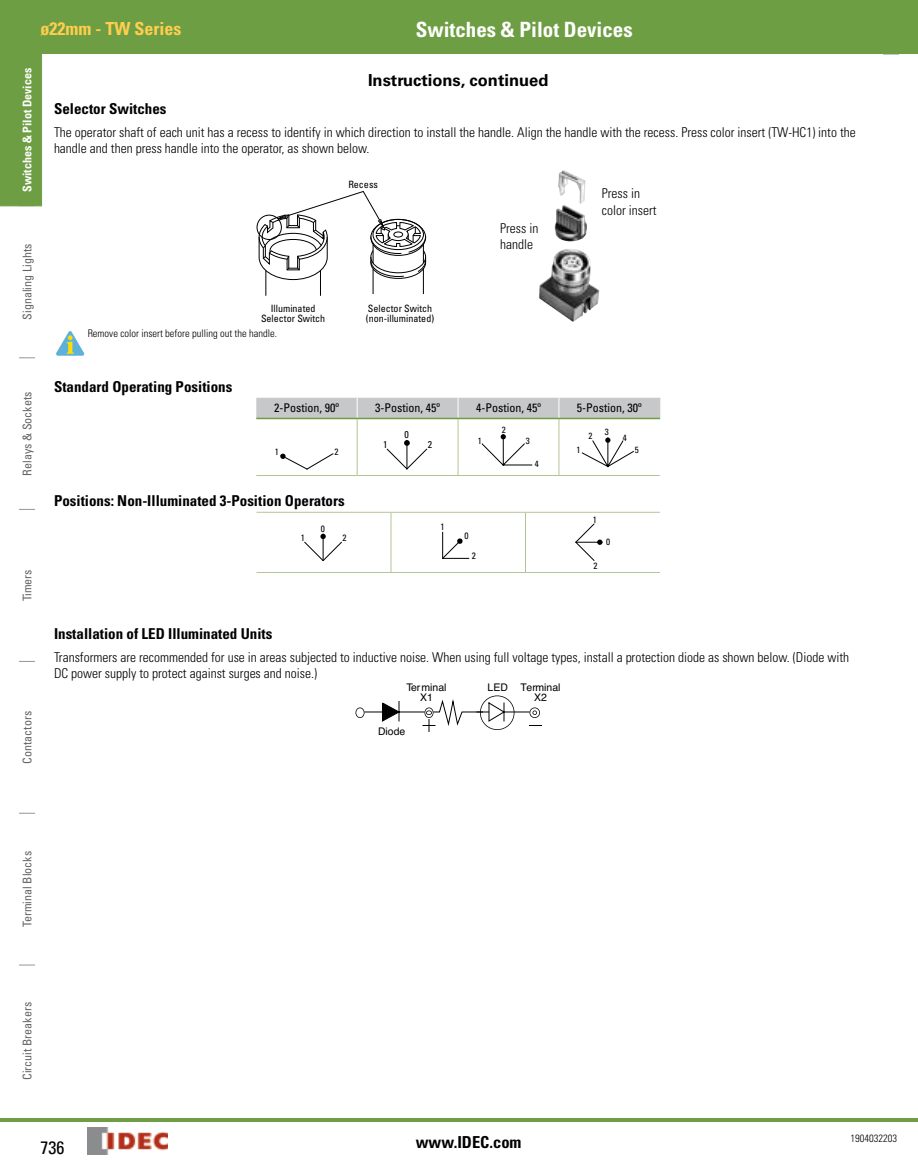
<style>
.page{position:relative;width:918px;height:1175px;background:#fff}
.page>*{position:absolute;margin:0;border:0;box-sizing:border-box;transform-origin:0 0}
.t1{font:700 condensed 21px "Univers LT Std";color:#fff}
.t2{font:700 condensed 18px "Univers LT Std";color:#ffce4e}
.t3{font:condensed 18px "Univers LT Std";color:#000}
.t4{font:700 16.5px "Univers LT Std";color:#000}
.t5{font:700 condensed 16.5px "Univers LT Std";color:#000}
.t6{font:700 condensed 15px "Univers LT Std";color:#000}
.t7{font:300 condensed 13.5px/16.2px "Univers LT Std";color:#000}
.t8{font:condensed 12px "Univers LT Std";color:#636466}
.t9{font:condensed 12px "Univers LT Std";color:#000}
.t10{font:700 condensed 12px "Univers LT Std";color:#fff}
.t11{font:300 condensed 10.5px "Univers LT Std";color:#000}
.t12{font:10.5px/10.5px "Helvetica";color:#010101;text-align:center}
.t13{font:condensed 10.05px/10.1px "Univers LT Std";color:#000}
.t14{font:condensed 9.9px "Univers LT Std";color:#010101}
.t15{font:condensed 9.3px "Univers LT Std";color:#010101}
.t16{font:condensed 9.15px "Univers LT Std";color:#010101}
.t17{font:condensed 9px "Univers LT Std";color:#010101}
</style>
<div class="page">
<svg style="left:19px;top:357px;width:16px;height:1px"></svg>
<svg style="left:19px;top:509px;width:16px;height:1px"></svg>
<svg style="left:19px;top:661px;width:16px;height:1px"></svg>
<svg style="left:19px;top:813px;width:16px;height:1px"></svg>
<svg style="left:19px;top:964px;width:16px;height:1px"></svg>
<img style="left:88px;top:1127px;width:80px;height:27px">
<div style="left:0;top:54px;width:42px;height:153px;background:#6d9e43"></div>
<hr style="left:13px;top:54px;width:1px;height:152px;background:#6d9e43">
<hr style="left:41px;top:54px;width:1px;height:152px;background:#6d9e43">
<svg style="left:883px;top:54px;width:16px;height:1px"></svg>
<div style="left:0;top:0;width:918px;height:54px;background:#6d9e43"></div>
<hr style="left:0;top:1118px;width:918px;height:3px;background:#6d9e43">
<div style="left:257px;top:215px;width:25px;height:25px;border:1px solid #000;border-radius:50%"></div>
<svg style="left:258px;top:191px;width:168px;height:105px"></svg>
<img style="left:539px;top:170px;width:60px;height:152px">
<svg style="left:56px;top:331px;width:28px;height:25px"></svg>
<hr style="left:256px;top:475px;width:101px;height:1px;background:#b2c594">
<hr style="left:357px;top:419px;width:1px;height:56px;background:#b2c594">
<hr style="left:458px;top:419px;width:1px;height:56px;background:#b2c594">
<hr style="left:357px;top:475px;width:101px;height:1px;background:#b2c594">
<hr style="left:458px;top:475px;width:101px;height:1px;background:#b2c594">
<hr style="left:559px;top:419px;width:1px;height:56px;background:#b2c594">
<hr style="left:559px;top:475px;width:101px;height:1px;background:#b2c594">
<hr style="left:559px;top:418px;width:101px;height:1px;background:#6d9e43">
<div style="left:256px;top:398px;width:404px;height:20px;background:#c7c8ca"></div>
<hr style="left:256px;top:418px;width:101px;height:1px;background:#6d9e43">
<hr style="left:357px;top:418px;width:101px;height:1px;background:#6d9e43">
<hr style="left:458px;top:418px;width:101px;height:1px;background:#6d9e43">
<svg style="left:280px;top:453px;width:54px;height:16px"></svg>
<svg style="left:386px;top:440px;width:42px;height:29px"></svg>
<svg style="left:481px;top:434px;width:52px;height:32px"></svg>
<svg style="left:581px;top:437px;width:53px;height:30px"></svg>
<hr style="left:256px;top:512px;width:135px;height:1px;background:#b2c594">
<hr style="left:256px;top:572px;width:135px;height:1px;background:#b2c594">
<hr style="left:391px;top:512px;width:1px;height:60px;background:#b2c594">
<hr style="left:391px;top:512px;width:135px;height:1px;background:#b2c594">
<hr style="left:391px;top:572px;width:135px;height:1px;background:#b2c594">
<hr style="left:525px;top:512px;width:1px;height:60px;background:#b2c594">
<hr style="left:526px;top:512px;width:134px;height:1px;background:#b2c594">
<hr style="left:526px;top:572px;width:134px;height:1px;background:#b2c594">
<svg style="left:304px;top:534px;width:38px;height:26px"></svg>
<svg style="left:442px;top:531px;width:28px;height:28px"></svg>
<svg style="left:575px;top:523px;width:27px;height:38px"></svg>
<svg style="left:381px;top:701px;width:20px;height:21px"></svg>
<hr style="left:358px;top:711px;width:71px;height:1px;background:#010101">
<svg style="left:356px;top:707px;width:8px;height:11px"></svg>
<hr style="left:477px;top:711px;width:55px;height:1px;background:#010101">
<svg style="left:530px;top:707px;width:10px;height:11px"></svg>
<svg style="left:530px;top:725px;width:12px;height:1px"></svg>
<svg style="left:423px;top:695px;width:91px;height:36px"></svg>
<h2 class="t2" style="left:40px;top:18px;width:142px">ø22mm - TW Series</h2>
<h1 class="t1" style="left:416px;top:17px;width:219px">Switches &amp; Pilot Devices</h1>
<p class="t10" style="left:20px;top:192px;width:126px;rotate:-90deg">Switches &amp; Pilot Devices</p>
<p class="t4" style="left:368px;top:70px;width:182px">Instructions, continued</p>
<p class="t6" style="left:54px;top:100px;width:114px">Selector Switches</p>
<p class="t7" style="left:54px;top:124px;width:803px">The operator shaft of each unit has a recess to identify in which direction to install the handle. Align the handle with the recess. Press color insert (TW-HC1) into the handle and then press handle into the operator, as shown below.</p>
<p class="t13" style="left:348px;top:179px;width:31px">Recess</p>
<p class="t7" style="left:602px;top:185px;width:56px">Press in color insert</p>
<p class="t8" style="left:20px;top:320px;width:77px;rotate:-90deg">Signaling Lights</p>
<p class="t8" style="left:20px;top:475px;width:85px;rotate:-90deg">Relays &amp; Sockets</p>
<p class="t8" style="left:20px;top:601px;width:33px;rotate:-90deg">Timers</p>
<p class="t8" style="left:20px;top:763px;width:54px;rotate:-90deg">Contactors</p>
<p class="t13" style="left:261px;top:303px;width:66px;text-align:center">Illuminated<br>Selector Switch</p>
<p class="t11" style="left:88px;top:327px;width:191px">Remove color insert before pulling out the handle.</p>
<p class="t6" style="left:54px;top:377px;width:180px">Standard Operating Positions</p>
<p class="t13" style="left:366px;top:303px;width:70px">Selector Switch (non-illuminated)</p>
<p class="t7" style="left:500px;top:220px;width:40px">Press in handle</p>
<p class="t9" style="left:274px;top:400px;width:66px">2-Postion, 90º</p>
<p class="t9" style="left:375px;top:400px;width:66px">3-Postion, 45º</p>
<p class="t9" style="left:476px;top:400px;width:66px">4-Postion, 45º</p>
<p class="t9" style="left:577px;top:400px;width:66px">5-Postion, 30º</p>
<p class="t16" style="left:275px;top:446px;width:6px">1</p>
<p class="t16" style="left:334px;top:446px;width:6px">2</p>
<p class="t17" style="left:502px;top:424px;width:5px">2</p>
<p class="t17" style="left:605px;top:426px;width:5px">3</p>
<p class="t14" style="left:405px;top:428px;width:6px">0</p>
<p class="t17" style="left:588px;top:430px;width:5px">2</p>
<p class="t17" style="left:623px;top:432px;width:5px">4</p>
<p class="t17" style="left:526px;top:435px;width:5px">3</p>
<p class="t17" style="left:478px;top:435px;width:5px">1</p>
<p class="t14" style="left:383px;top:438px;width:6px">1</p>
<p class="t14" style="left:428px;top:438px;width:6px">2</p>
<p class="t17" style="left:576px;top:444px;width:5px">1</p>
<p class="t17" style="left:635px;top:444px;width:5px">5</p>
<p class="t6" style="left:54px;top:491px;width:292px">Positions: Non-Illuminated 3-Position Operators</p>
<p class="t16" style="left:301px;top:532px;width:6px">1</p>
<p class="t16" style="left:342px;top:532px;width:6px">2</p>
<p class="t16" style="left:321px;top:522px;width:6px">0</p>
<p class="t15" style="left:440px;top:521px;width:6px">1</p>
<p class="t15" style="left:464px;top:530px;width:6px">0</p>
<p class="t15" style="left:472px;top:550px;width:6px">2</p>
<p class="t17" style="left:535px;top:457px;width:5px">4</p>
<p class="t16" style="left:593px;top:513px;width:6px">1</p>
<p class="t16" style="left:593px;top:560px;width:6px">2</p>
<p class="t16" style="left:606px;top:536px;width:6px">0</p>
<p class="t6" style="left:54px;top:624px;width:220px">Installation of LED Illuminated Units</p>
<p class="t7" style="left:54px;top:648px;width:797px">Transformers are recommended for use in areas subjected to inductive noise. When using full voltage types, install a protection diode as shown below. (Diode with<br>DC power supply to protect against surges and noise.)</p>
<p class="t12" style="left:406px;top:681px;width:42px">Terminal<br>X1</p>
<p class="t12" style="left:520px;top:681px;width:42px">Terminal<br>X2</p>
<p class="t12" style="left:378px;top:725px;width:29px">Diode</p>
<p class="t12" style="left:488px;top:681px;width:22px">LED</p>
<p class="t8" style="left:20px;top:927px;width:78px;rotate:-90deg">Terminal Blocks</p>
<p class="t8" style="left:20px;top:1080px;width:79px;rotate:-90deg">Circuit Breakers</p>
<h2 class="t3" style="left:40px;top:1136px;width:25px">736</h2>
<p class="t5" style="left:416px;top:1131px;width:107px">www.IDEC.com</p>
<p class="t11" style="left:850px;top:1132px;width:48px">1904032203</p>
</div>
